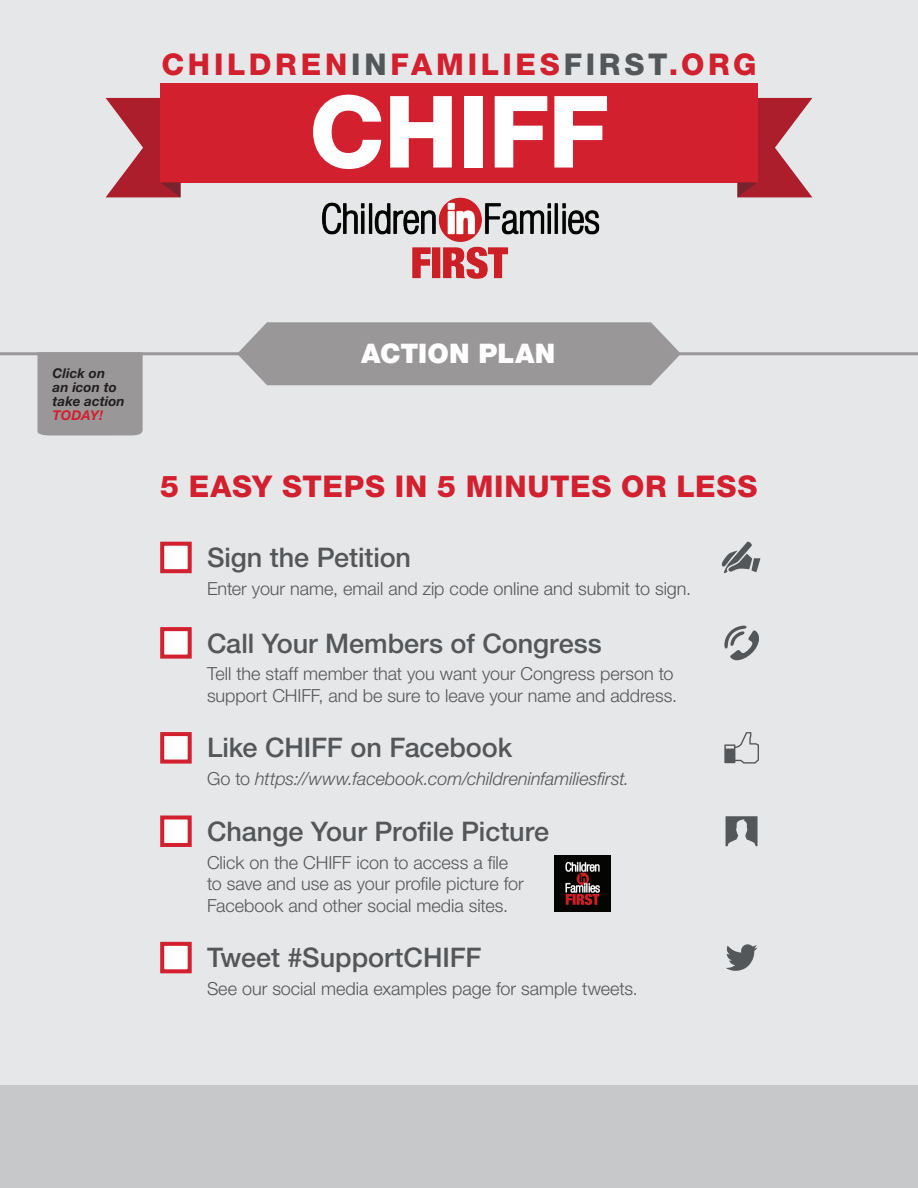
<style>
.page{position:relative;width:918px;height:1188px;background:#e6e7e9}
.page>*{position:absolute;margin:0;border:0;box-sizing:border-box;transform-origin:0 0}
.t1{font:800 100.05px "Helvetica Neue LT Std";letter-spacing:-.01em;color:#fff}
.t2{font:800 30px "Helvetica Neue LT Std";letter-spacing:.11em;color:#d2202f}
.t3{font:800 30px "Helvetica Neue LT Std";letter-spacing:.025em;color:#d2202f}
.t4{font:500 27px "Helvetica Neue LT Std";letter-spacing:-.005em;color:#545759}
.t5{font:900 27px "Helvetica Neue LT Std";letter-spacing:.005em;color:#fff}
.t6{font:300 18px/21.6px "Helvetica Neue LT Std";color:#545759}
.t7{font:italic 300 18px "Helvetica Neue LT Std";color:#545759}
.t8{font:italic 700 13.5px/14.2px "Helvetica Neue LT Std";letter-spacing:.01em;color:#231f20}
.t9{font:italic 700 13.5px "Helvetica Neue LT Std";color:#d2202f}
.s1{color:#545759}
.s2{font-style:normal}
</style>
<div class="page">
<div style="left:0;top:1085px;width:918px;height:103px;background:#c7c8ca"></div>
<div style="left:160px;top:83px;width:598px;height:99px;background:#d2202f"></div>
<svg style="left:106px;top:98px;width:74px;height:99px"></svg>
<svg style="left:738px;top:98px;width:74px;height:99px"></svg>
<img style="left:321px;top:197px;width:279px;height:82px">
<div style="left:160px;top:542px;width:32px;height:31px;background:#fff;border:4px solid #d2202f"></div>
<svg style="left:722px;top:542px;width:39px;height:31px"></svg>
<div style="left:160px;top:627px;width:32px;height:32px;background:#fff;border:4px solid #d2202f"></div>
<svg style="left:724px;top:625px;width:35px;height:35px"></svg>
<div style="left:160px;top:732px;width:32px;height:32px;background:#fff;border:4px solid #d2202f"></div>
<svg style="left:724px;top:732px;width:35px;height:32px"></svg>
<div style="left:160px;top:815px;width:32px;height:32px;background:#fff;border:4px solid #d2202f"></div>
<svg style="left:726px;top:816px;width:32px;height:30px"></svg>
<div style="left:160px;top:942px;width:32px;height:31px;background:#fff;border:4px solid #d2202f"></div>
<svg style="left:726px;top:944px;width:32px;height:27px"></svg>
<hr style="left:0;top:352px;width:918px;height:3px;background:#9a9799">
<svg style="left:237px;top:322px;width:444px;height:63px;background:#9f9c9e"></svg>
<div style="left:37px;top:352px;width:106px;height:84px;background:#9a9799"></div>
<img style="left:555px;top:856px;width:56px;height:56px">
<h2 class="t2" style="left:161px;top:47px;width:597px">CHILDREN<span class="s1">IN</span>FAMILIES<span class="s1">FIRST</span>.ORG</h2>
<h1 class="t1" style="left:309px;top:72px;width:302px">CHIFF</h1>
<p class="t8" style="left:52px;top:365px;width:74px">Click on<br>an icon to take action</p>
<p class="t9" style="left:52px;top:407px;width:52px">TODAY!</p>
<h3 class="t5" style="left:361px;top:338px;width:196px">ACTION PLAN</h3>
<h2 class="t3" style="left:160px;top:468px;width:599px">5 EASY STEPS IN 5 MINUTES OR LESS</h2>
<h3 class="t4" style="left:207px;top:541px;width:206px">Sign the Petition</h3>
<p class="t6" style="left:207px;top:577px;width:486px">Enter your name, email and zip code online and submit to sign.</p>
<h3 class="t4" style="left:207px;top:627px;width:396px">Call Your Members of Congress</h3>
<p class="t6" style="left:207px;top:663px;width:472px">Tell the staff member that you want your Congress person to support CHIFF, and be sure to leave your name and address.</p>
<h3 class="t4" style="left:207px;top:732px;width:307px">Like CHIFF on Facebook</h3>
<p class="t7" style="left:207px;top:768px;width:424px"><span class="s2">Go to</span> https://www.facebook.com/childreninfamiliesfirst.</p>
<h3 class="t4" style="left:207px;top:815px;width:344px">Change Your Profile Picture</h3>
<p class="t6" style="left:207px;top:851px;width:318px">Click on the CHIFF icon to access a file to save and use as your profile picture for<br>Facebook and other social media sites.</p>
<h3 class="t4" style="left:207px;top:942px;width:276px">Tweet #SupportCHIFF</h3>
<p class="t6" style="left:207px;top:977px;width:432px">See our social media examples page for sample tweets.</p>
</div>
